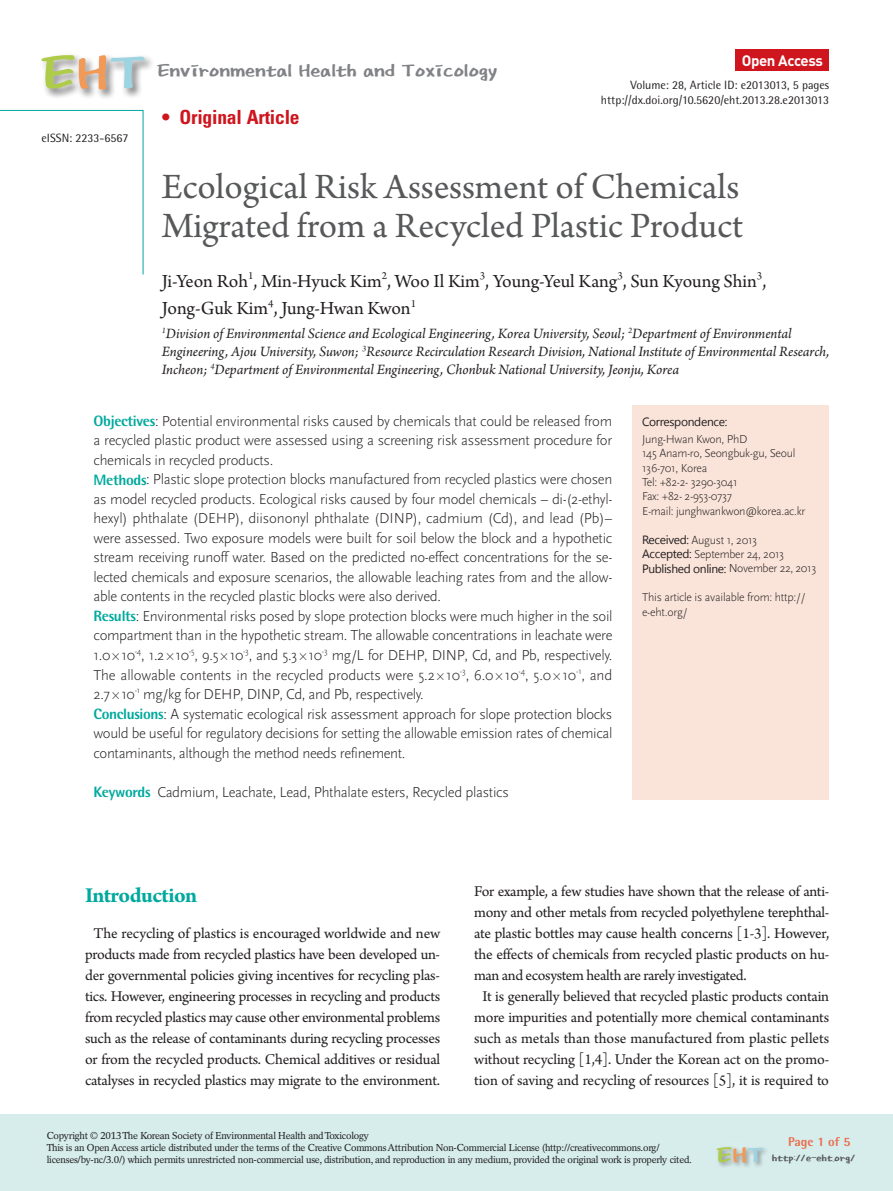
<style>
.page{position:relative;width:893px;height:1191px;background:#fff}
.page>*{position:absolute;margin:0;border:0;box-sizing:border-box;transform-origin:0 0}
.표_본문_-_확정{font:60px "H Ybda M";color:#aecb49}
.제목{font:37.5px/39px "Arno Pro";color:#57585a}
.t1{font:27px "H Ybda M";color:#aecb49}
.표_본문_-_확정-2{font:22.5px "H Ybda M";letter-spacing:-.03em;color:#808285}
.대제목{font:700 22.5px "Arno Pro";letter-spacing:-.02em;color:#00a99d}
.저자{font:19.5px "Arno Pro";letter-spacing:-.005em;color:#231f20}
.t2{font:700 condensed 19.5px "Univers LT Std";letter-spacing:-.01em;color:#cf151d}
.본문_성형{font:15.75px/21px "Arno Pro";letter-spacing:-.015em;color:#231f20;text-align:center}
.초록_본문체{font:300 15px/19.5px "Scala Sans";letter-spacing:-.02em;color:#231f20;text-align:justify}
.소속{font:italic 15px/18px "Arno Pro";letter-spacing:-.005em;color:#231f20}
.t3{font:700 15px "DIN Pro";letter-spacing:-.025em;color:#fff}
.t4{font:800 12.75px "Rotis Semi Sans Std";color:#ea6d4d}
.초록_본문체-2{font:300 12px/14.4px "Scala Sans";letter-spacing:-.025em;color:#231f20}
.t5{font:12px "Rotis Semi Sans Std";color:#231f20}
.초록_본문체-3{font:12px "Segoe UI";letter-spacing:-.03em;color:#231f20}
.t6{font:12px "H Ybda M";letter-spacing:-.03em;color:#57585a}
.t7{font:10.05px/12px "Rotation LT Std";letter-spacing:-.025em;color:#231f20}
.s1{color:#f19956}
.s2{color:#9ed3e1}
.s3{font-family:"Rotis Semi Sans Std";font-weight:800;color:#00a99d}
.s4{font-family:"Segoe UI";font-weight:400}
.s5{font-family:"Scala Sans";font-weight:300}
</style>
<div class="page">
<div style="left:0;top:1114px;width:893px;height:77px;background:#d6edec"></div>
<div style="left:678px;top:1105px;width:121px;height:86px;background:#fff;opacity:.75"></div>
<div style="left:632px;top:405px;width:197px;height:394px;background:#fae4d9"></div>
<div style="left:33px;top:45px;width:121px;height:53px;background:#fff;opacity:.75"></div>
<svg style="left:0;top:109px;width:144px;height:166px"></svg>
<div style="left:736px;top:50px;width:93px;height:21px;background:#cf151d"></div>
<p class="표_본문_-_확정" style="left:40px;top:41px;width:108px">E<span class="s1">H</span><span class="s2">T</span></p>
<p class="t5" style="left:42px;top:130px;width:88px">eISSN: 2233-6567</p>
<p class="표_본문_-_확정-2" style="left:157px;top:58px;width:342px">Environmental Health and Toxicology</p>
<p class="t2" style="left:162px;top:105px;width:139px">• Original Article</p>
<p class="t3" style="left:742px;top:50px;width:83px">Open Access</p>
<p class="t5" style="left:630px;top:78px;width:200px">Volume: 28, Article ID: e2013013, 5 pages</p>
<p class="t5" style="left:601px;top:93px;width:230px">http://dx.doi.org/10.5620/eht.2013.28.e2013013</p>
<p class="제목" style="left:162px;top:169px;width:583px">Ecological Risk Assessment of Chemicals<br>Migrated from a Recycled Plastic Product</p>
<p class="저자" style="left:162px;top:270px;width:606px">Ji-Yeon Roh<sup>1</sup>, Min-Hyuck Kim<sup>2</sup>, Woo Il Kim<sup>3</sup>, Young-Yeul Kang<sup>3</sup>, Sun Kyoung Shin<sup>3</sup>,</p>
<p class="저자" style="left:162px;top:297px;width:256px">Jong-Guk Kim<sup>4</sup>, Jung-Hwan Kwon<sup>1</sup></p>
<p class="소속" style="left:162px;top:325px;width:669px"><sup>1</sup>Division of Environmental Science and Ecological Engineering, Korea University, Seoul; <sup>2</sup>Department of Environmental<br>Engineering, Ajou University, Suwon; <sup>3</sup>Resource Recirculation Research Division, National Institute of Environmental Research,<br>Incheon; <sup>4</sup>Department of Environmental Engineering, Chonbuk National University, Jeonju, Korea</p>
<p class="초록_본문체" style="left:94px;top:411px;width:520px"><span class="s3">Objectives</span>: Potential environmental risks caused by chemicals that could be released from a recycled plastic product were assessed using a screening risk assessment procedure for chemicals in recycled products.</p>
<p class="초록_본문체" style="left:94px;top:470px;width:520px"><span class="s3">Methods</span>: Plastic slope protection blocks manufactured from recycled plastics were chosen as model recycled products. Ecological risks caused by four model chemicals – di-(2-ethyl&shy;hexyl) phthalate (DEHP), diisononyl phthalate (DINP), cadmium (Cd), and lead (Pb)– were assessed. Two exposure models were built for soil below the block and a hypothetic stream receiving runoff water. Based on the predicted no-effect concentrations for the se&shy;lected chemicals and exposure scenarios, the allowable leaching rates from and the allow&shy;able contents in the recycled plastic blocks were also derived.</p>
<p class="초록_본문체" style="left:94px;top:606px;width:521px"><span class="s3">Results</span>: Environmental risks posed by slope protection blocks were much higher in the soil compartment than in the hypothetic stream. The allowable concentrations in leachate were 1.0×10<sup>-4</sup>, 1.2×10<sup>-5</sup>, 9.5×10<sup>-3</sup>, and 5.3×10<sup>-3</sup> mg/L for DEHP, DINP, Cd, and Pb, respectively.<br>The allowable contents in the recycled products were 5.2×10<sup>-3</sup>, 6.0×10<sup>-4</sup>, 5.0×10<sup>-1</sup>, and 2.7×10<sup>-1</sup> mg/kg for DEHP, DINP, Cd, and Pb, respectively.</p>
<p class="초록_본문체" style="left:94px;top:704px;width:520px"><span class="s3">Conclusions</span>: A systematic ecological risk assessment approach for slope protection blocks would be useful for regulatory decisions for setting the allowable emission rates of chemical contaminants, although the method needs refinement.</p>
<p class="초록_본문체" style="left:94px;top:782px;width:417px"><span class="s3">Keywords</span> Cadmium, Leachate, Lead, Phthalate esters, Recycled plastics</p>
<p class="초록_본문체-3" style="left:642px;top:414px;width:87px">Correspondence:</p>
<p class="초록_본문체-2" style="left:642px;top:432px;width:107px">Jung-Hwan Kwon, PhD</p>
<p class="초록_본문체-2" style="left:642px;top:446px;width:155px">145 Anam-ro, Seongbuk-gu, Seoul<br>136-701, Korea</p>
<p class="초록_본문체-2" style="left:642px;top:475px;width:97px">Tel: +82-2- 3290-3041</p>
<p class="초록_본문체-2" style="left:642px;top:489px;width:92px">Fax: +82- 2-953-0737</p>
<p class="초록_본문체-2" style="left:642px;top:504px;width:165px">E-mail: junghwankwon@korea.ac.kr</p>
<p class="초록_본문체-2" style="left:642px;top:532px;width:117px"><span class="s4">Received:</span> August 1, 2013</p>
<p class="초록_본문체-2" style="left:642px;top:547px;width:144px"><span class="s4">Accepted:</span> September 24, 2013</p>
<p class="초록_본문체-3" style="left:642px;top:560px;width:176px">Published online: <span class="s5">November 22, 2013</span></p>
<p class="초록_본문체-2" style="left:642px;top:590px;width:165px">This article is available from: http:// e-eht.org/</p>
<p class="대제목" style="left:85px;top:882px;width:114px">Introduction</p>
<p class="본문_성형" style="left:85px;top:924px;width:357px">The recycling of plastics is encouraged worldwide and new products made from recycled plastics have been developed un&shy;der governmental policies giving incentives for recycling plas&shy;tics. However, engineering processes in recycling and products from recycled plastics may cause other environmental problems such as the release of contaminants during recycling processes or from the recycled products. Chemical additives or residual catalyses in recycled plastics may migrate to the environment.</p>
<p class="본문_성형" style="left:474px;top:882px;width:357px;text-align:justify">For example, a few studies have shown that the release of anti&shy;mony and other metals from recycled polyethylene terephthal&shy;ate plastic bottles may cause health concerns [1-3]. However, the effects of chemicals from recycled plastic products on hu&shy;man and ecosystem health are rarely investigated.</p>
<p class="본문_성형" style="left:474px;top:987px;width:357px">It is generally believed that recycled plastic products contain more impurities and potentially more chemical contaminants such as metals than those manufactured from plastic pellets without recycling [1,4]. Under the Korean act on the promo&shy;tion of saving and recycling of resources [5], it is required to</p>
<p class="t7" style="left:47px;top:1129px;width:647px">Copyright © 2013 The Korean Society of Environmental Health and Toxicology<br>This is an Open Access article distributed under the terms of the Creative Commons Attribution Non-Commercial License (http://creativecommons.org/ licenses/by-nc/3.0/) which permits unrestricted non-commercial use, distribution, and reproduction in any medium, provided the original work is properly cited.</p>
<p class="t4" style="left:788px;top:1134px;width:64px">Page 1 of 5</p>
<h3 class="t1" style="left:716px;top:1140px;width:50px">E<span class="s1">H</span><span class="s2">T</span></h3>
<p class="t6" style="left:772px;top:1151px;width:85px">http://e-eht.org/</p>
</div>
